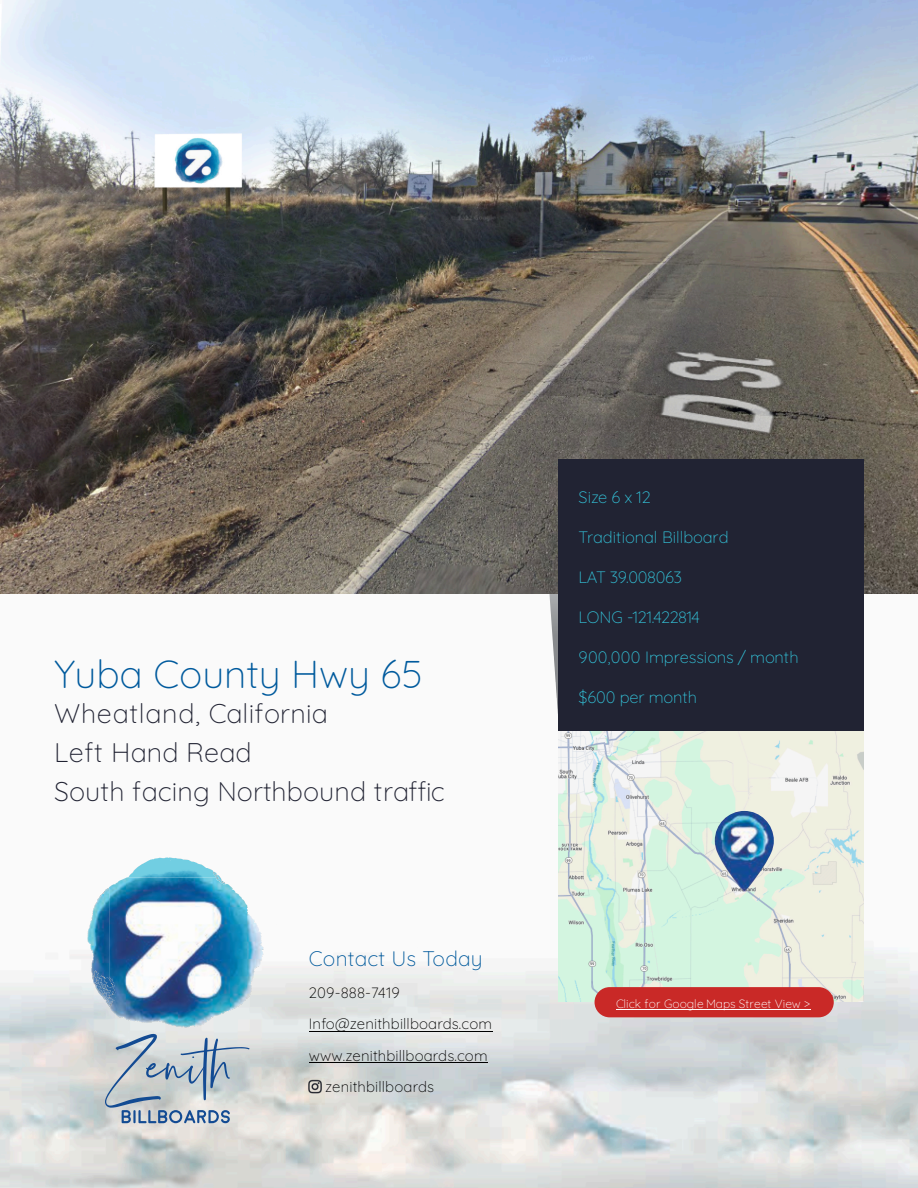
<style>
.page{position:relative;width:918px;height:1188px;background:#fff}
.page>*{position:absolute;margin:0;border:0;box-sizing:border-box;transform-origin:0 0}
.t1{font:300 39px "Quicksand";color:#005a9d}
.t2{font:300 27px "Quicksand";letter-spacing:.005em;color:#212333}
.t3{font:300 21px "Quicksand";letter-spacing:.01em;color:#00599c}
.t4{font:300 16.5px "Quicksand";letter-spacing:-.01em;color:#33c2d8}
.t5{font:300 16.5px "Quicksand";letter-spacing:-.035em;color:#33c2d8}
.t6{font:300 15px "Quicksand";letter-spacing:.01em;color:#000}
.t7{font:300 12px "Quicksand";color:#fff}
</style>
<div class="page">
<img style="left:0;top:593px;width:918px;height:595px">
<img style="left:550px;top:594px;width:8px;height:128px">
<img style="left:544px;top:593px;width:14px;height:1px">
<svg style="left:105px;top:1034px;width:145px;height:89px;background:#b7c2ca"></svg>
<svg style="left:217px;top:872px;width:8px;height:13px"></svg>
<svg style="left:92px;top:980px;width:17px;height:28px"></svg>
<img style="left:109px;top:878px;width:111px;height:150px">
<img style="left:87px;top:887px;width:22px;height:93px">
<img style="left:126px;top:857px;width:91px;height:21px">
<img style="left:0;top:0;width:918px;height:593px">
<img style="left:558px;top:730px;width:306px;height:272px">
<div style="left:558px;top:459px;width:306px;height:271px;background:#212333"></div>
<div style="left:595px;top:987px;width:239px;height:30px;background:#c92927;border-radius:15px"></div>
<hr style="left:616px;top:1009px;width:194px;height:1px;background:#fff">
<img style="left:715px;top:811px;width:59px;height:81px">
<img style="left:305px;top:1078px;width:20px;height:26px">
<hr style="left:309px;top:1031px;width:183px;height:1px;background:#000">
<hr style="left:309px;top:1062px;width:179px;height:1px;background:#000">
<p class="t1" style="left:54px;top:649px;width:370px">Yuba County Hwy 65</p>
<p class="t2" style="left:54px;top:696px;width:276px">Wheatland, California</p>
<p class="t2" style="left:54px;top:735px;width:199px">Left Hand Read</p>
<p class="t2" style="left:54px;top:774px;width:392px">South facing Northbound traffic</p>
<p class="t3" style="left:309px;top:945px;width:175px">Contact Us Today</p>
<p class="t6" style="left:309px;top:983px;width:93px">209-888-7419</p>
<p class="t6" style="left:309px;top:1014px;width:185px">Info@zenithbillboards.com</p>
<p class="t6" style="left:309px;top:1046px;width:180px">www.zenithbillboards.com</p>
<p class="t6" style="left:325px;top:1077px;width:111px">zenithbillboards</p>
<p class="t4" style="left:579px;top:486px;width:74px">Size 6 x 12</p>
<p class="t4" style="left:579px;top:526px;width:152px">Traditional Billboard</p>
<p class="t4" style="left:579px;top:566px;width:105px">LAT 39.008063</p>
<p class="t5" style="left:579px;top:606px;width:123px">LONG -121.422814</p>
<p class="t4" style="left:579px;top:646px;width:222px">900,000 Impressions / month</p>
<p class="t4" style="left:579px;top:686px;width:120px">$600 per month</p>
<p class="t7" style="left:616px;top:996px;width:196px">Click for Google Maps Street View &gt;</p>
</div>
